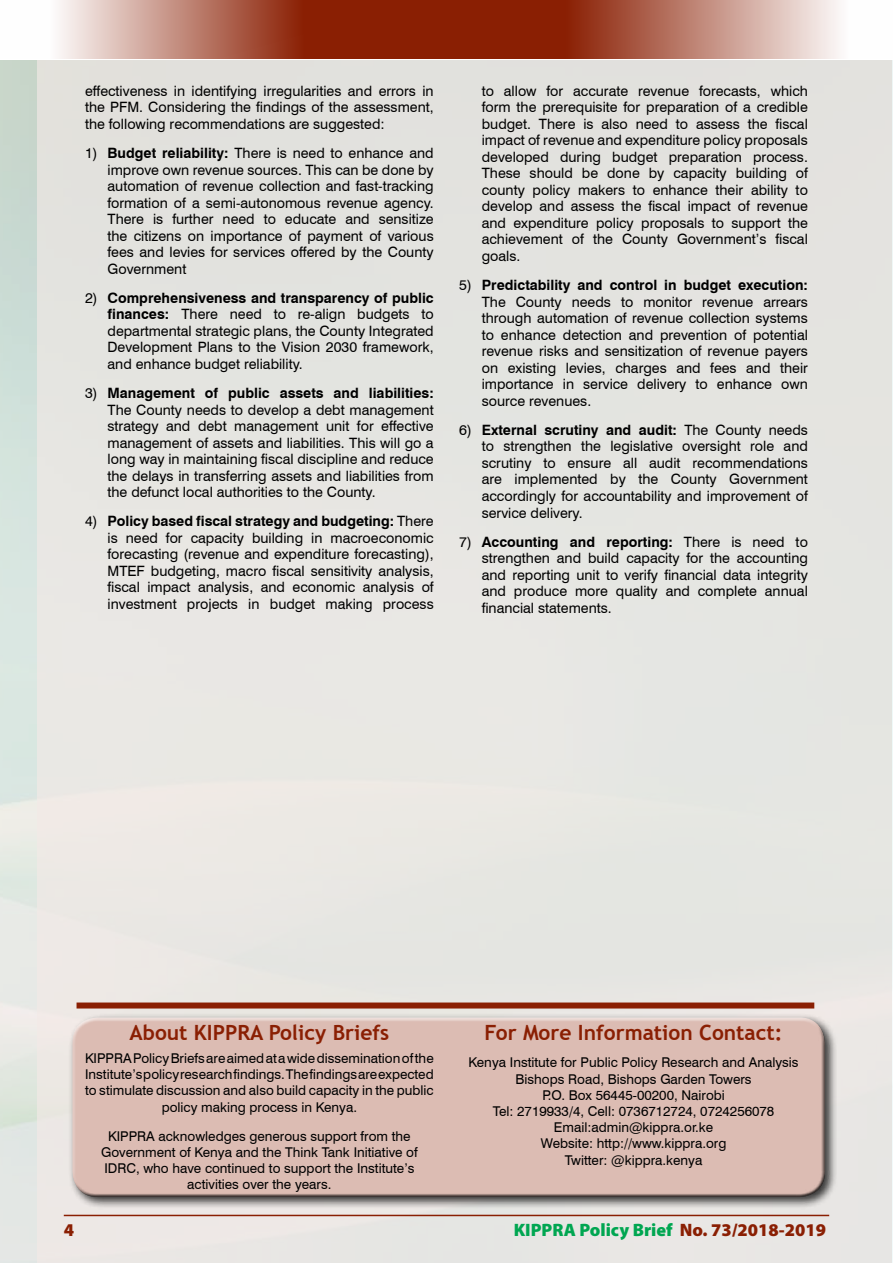
<style>
.page{position:relative;width:893px;height:1263px;background:#fff}
.page>*{position:absolute;margin:0;border:0;box-sizing:border-box;transform-origin:0 0}
.t1{font:700 21px "Trebuchet MS";color:#8a1f03}
.t2{font:900 18px "Myriad Pro";color:#00a651}
.t3{font:900 18px "Myriad Pro";color:#8a1f03}
.t4{font:14.25px/16.5px "Swiss 721 BT";color:#000;text-align:justify}
.t5{font:13.5px/16.2px "Swiss 721 BT";color:#000;text-align:center}
.s1{font-weight:700}
.s2{color:#8a1f03}
</style>
<div class="page">
<hr style="left:64px;top:1215px;width:765px;height:1px;background:#8a1f03">
<svg style="left:52px;top:0;width:388px;height:59px;background:#af6653"></svg>
<svg style="left:440px;top:0;width:407px;height:59px;background:#b16b58"></svg>
<div style="left:68px;top:1013px;width:769px;height:196px;background:#000;opacity:.75"></div>
<div style="left:71px;top:1016px;width:753px;height:171px;background:#fff;opacity:.75"></div>
<div style="left:73px;top:1024px;width:754px;height:173px;background:#dcbcb3"></div>
<div style="left:77px;top:1002px;width:737px;height:6px;background:#8a1f03"></div>
<p class="t4" style="left:85px;top:82px;width:350px">effectiveness in identifying irregularities and errors in the PFM. Considering the findings of the assessment, the following recommendations are suggested:</p>
<p class="t4" style="left:108px;top:144px;width:328px;text-indent:-23px">1) <span class="s1">Budget reliability:</span> There is need to enhance and improve own revenue sources. This can be done by automation of revenue collection and fast-tracking formation of a semi-autonomous revenue agency.<br>There is further need to educate and sensitize the citizens on importance of payment of various fees and levies for services offered by the County Government</p>
<p class="t4" style="left:108px;top:289px;width:328px;text-indent:-23px">2) <span class="s1">Comprehensiveness and transparency of public finances:</span> There need to re-align budgets to departmental strategic plans, the County Integrated Development Plans to the Vision 2030 framework, and enhance budget reliability.</p>
<p class="t4" style="left:108px;top:384px;width:328px;text-indent:-23px">3) <span class="s1">Management of public assets and liabilities:<br></span>The County needs to develop a debt management strategy and debt management unit for effective management of assets and liabilities. This will go a long way in maintaining fiscal discipline and reduce the delays in transferring assets and liabilities from the defunct local authorities to the County.</p>
<p class="t4" style="left:108px;top:513px;width:328px;text-indent:-23px">4) <span class="s1">Policy based fiscal strategy and budgeting:</span> There is need for capacity building in macroeconomic forecasting (revenue and expenditure forecasting), MTEF budgeting, macro fiscal sensitivity analysis, fiscal impact analysis, and economic analysis of investment projects in budget making process</p>
<p class="t4" style="left:482px;top:82px;width:328px">to allow for accurate revenue forecasts, which form the prerequisite for preparation of a credible budget. There is also need to assess the fiscal impact of revenue and expenditure policy proposals developed during budget preparation process.<br>These should be done by capacity building of county policy makers to enhance their ability to develop and assess the fiscal impact of revenue and expenditure policy proposals to support the achievement of the County Government’s fiscal goals.</p>
<p class="t4" style="left:482px;top:276px;width:328px;text-indent:-23px">5) <span class="s1">Predictability and control in budget execution:<br></span>The County needs to monitor revenue arrears through automation of revenue collection systems to enhance detection and prevention of potential revenue risks and sensitization of revenue payers on existing levies, charges and fees and their importance in service delivery to enhance own source revenues.</p>
<p class="t4" style="left:482px;top:421px;width:328px;text-indent:-23px">6) <span class="s1">External scrutiny and audit:</span> The County needs to strengthen the legislative oversight role and scrutiny to ensure all audit recommendations are implemented by the County Government accordingly for accountability and improvement of service delivery.</p>
<p class="t4" style="left:482px;top:533px;width:328px;text-indent:-23px">7) <span class="s1">Accounting and reporting:</span> There is need to strengthen and build capacity for the accounting and reporting unit to verify financial data integrity and produce more quality and complete annual financial statements.</p>
<h1 class="t1" style="left:129px;top:1020px;width:261px">About KIPPRA Policy Briefs</h1>
<h1 class="t1" style="left:485px;top:1020px;width:300px">For More Information Contact:</h1>
<p class="t5" style="left:85px;top:1049px;width:350px">KIPPRA Policy Briefs are aimed at a wide dissemination of the Institute’s policy research findings. The findings are expected to stimulate discussion and also build capacity in the public policy making process in Kenya.</p>
<p class="t5" style="left:101px;top:1127px;width:318px">KIPPRA acknowledges generous support from the Government of Kenya and the Think Tank Initiative of IDRC, who have continued to support the Institute’s activities over the years.</p>
<p class="t5" style="left:469px;top:1054px;width:332px">Kenya Institute for Public Policy Research and Analysis Bishops Road, Bishops Garden Towers<br>P.O. Box 56445-00200, Nairobi<br>Tel: 2719933/4, Cell: 0736712724, 0724256078<br>Email:admin@kippra.or.ke<br>Website: http://www.kippra.org<br>Twitter: @kippra.kenya</p>
<p class="t3" style="left:64px;top:1218px;width:12px">4</p>
<p class="t2" style="left:514px;top:1218px;width:314px">KIPPRA Policy Brief <span class="s2">No. 73/2018-2019</span></p>
</div>
